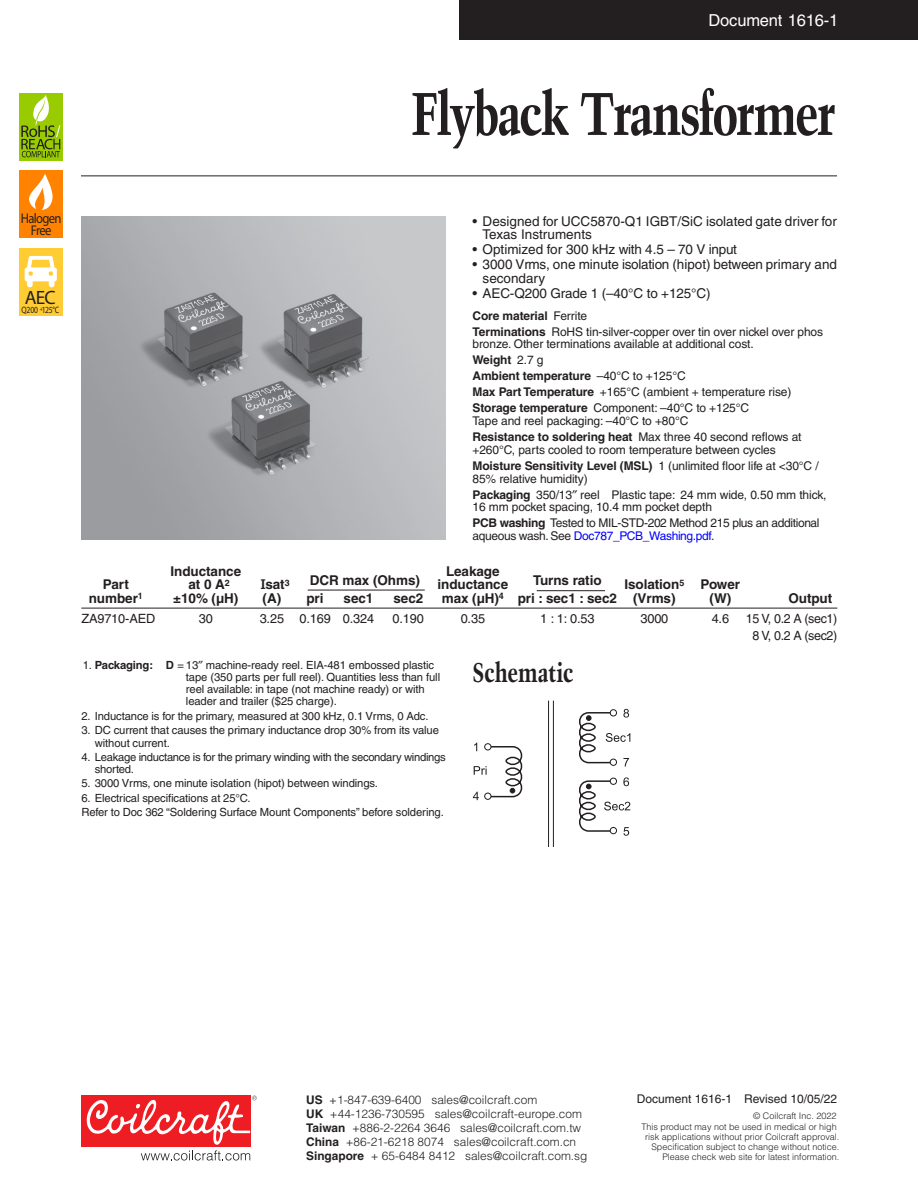
<style>
.page{position:relative;width:918px;height:1188px;background:#fff}
.page>*{position:absolute;margin:0;border:0;box-sizing:border-box;transform-origin:0 0}
.Headline{font:700 condensed 60px "Trump Mediaeval";letter-spacing:-.04em;color:#231f20}
.Subhead_-_18_Point_T{font:700 condensed 27px "Trump Mediaeval";letter-spacing:-.015em;color:#231f20}
.t1{font:19.35px "Myriad Pro";color:#231f20}
.Document_number{font:16.5px "Helvetica";letter-spacing:-.01em;color:#fff}
.t2{font:14.1px/11.7px "Myriad Pro";letter-spacing:-.055em;color:#231f20;text-align:center;scale:.9 1}
.t3{font:13.5px/13.5px "Helvetica";color:#231f20}
.Specs_Head{font:700 13.5px "Helvetica";letter-spacing:-.005em;color:#231f20}
.Specs{font:12.75px "Helvetica";letter-spacing:-.01em;color:#231f20}
.Specs-2{font:12.75px/16.5px "Helvetica";letter-spacing:-.03em;color:#231f20;text-align:center}
.Points{font:12px/12.8px "Helvetica";letter-spacing:-.01em;color:#231f20}
.Points-2{font:12px/12.8px "Helvetica";letter-spacing:-.03em;color:#231f20}
.Points-3{font:700 12px "Helvetica";letter-spacing:-.01em;color:#231f20}
.t4{font:300 11.85px/14.1px "Helvetica";color:#231f20}
.Notes{font:11.25px/12.5px "Helvetica";letter-spacing:-.01em;color:#231f20}
.Note_Tol_Ter_Pac{font:11.25px/12px "Helvetica";letter-spacing:-.01em;color:#231f20}
.t5{font:9.3px "Myriad Pro";letter-spacing:-.015em;color:#231f20;scale:.81 1}
.t6{font:300 9px/10.1px "Helvetica";color:#231f20;text-align:right}
.s1{font-size:6.6px}
.s2{font-weight:400}
.s3{font-weight:700}
.s4{color:#00f}
.s5{font-family:"Glypha"}
</style>
<div class="page">
<div style="left:459px;top:0;width:459px;height:40px;background:#231f20"></div>
<hr style="left:81px;top:176px;width:756px;height:1px;background:#231f20">
<div style="left:81px;top:1096px;width:169px;height:51px;background:#ee1d23"></div>
<svg style="left:86px;top:1096px;width:171px;height:65px"></svg>
<div style="left:19px;top:248px;width:44px;height:68px;background:#fc3"></div>
<svg style="left:25px;top:256px;width:32px;height:31px"></svg>
<div style="left:19px;top:171px;width:44px;height:67px;background:#ff8300"></div>
<svg style="left:29px;top:174px;width:24px;height:36px"></svg>
<div style="left:19px;top:93px;width:44px;height:67px;background:#9c0"></div>
<svg style="left:21px;top:95px;width:39px;height:62px"></svg>
<hr style="left:81px;top:608px;width:756px;height:1px;background:#231f20">
<hr style="left:308px;top:590px;width:117px;height:1px;background:#231f20">
<hr style="left:537px;top:590px;width:68px;height:1px;background:#231f20">
<img style="left:81px;top:216px;width:364px;height:324px">
<hr style="left:553px;top:701px;width:1px;height:146px;background:#231f20">
<hr style="left:548px;top:701px;width:1px;height:146px;background:#231f20">
<svg style="left:473px;top:743px;width:50px;height:57px"></svg>
<svg style="left:579px;top:709px;width:51px;height:57px"></svg>
<svg style="left:579px;top:777px;width:51px;height:59px"></svg>
<p class="Document_number" style="left:709px;top:11px;width:131px">Document 1616-1</p>
<p class="Headline" style="left:411px;top:76px;width:426px">Flyback Transformer</p>
<p class="t2" style="left:21px;top:212px;width:47px">Halogen<br>Free</p>
<h3 class="t1" style="left:25px;top:286px;width:32px">AEC</h3>
<p class="t5" style="left:22px;top:304px;width:48px">Q200 <span class="s1">+</span>125°C</p>
<p class="t3" style="left:483px;top:214px;width:356px;text-indent:-10px">• Designed for UCC5870-Q1 IGBT/SiC isolated gate driver for<br>Texas Instruments</p>
<p class="t3" style="left:472px;top:243px;width:266px">• Optimized for 300 kHz with 4.5 – 70 V input</p>
<p class="t3" style="left:483px;top:258px;width:356px;text-indent:-10px">• 3000 Vrms, one minute isolation (hipot) between primary and secondary</p>
<p class="t3" style="left:472px;top:287px;width:240px">• AEC-Q200 Grade 1 (–40°C to +125°C)</p>
<p class="Points-3" style="left:472px;top:308px;width:116px">Core material <span class="s2">Ferrite</span></p>
<p class="Points" style="left:472px;top:325px;width:352px"><span class="s3">Terminations</span> RoHS tin-silver-copper over tin over nickel over phos bronze. Other terminations available at additional cost.</p>
<p class="Points-3" style="left:472px;top:353px;width:72px">Weight <span class="s2">2.7 g</span></p>
<p class="Points-3" style="left:472px;top:369px;width:215px">Ambient temperature <span class="s2">–40°C to +125°C</span></p>
<p class="Points" style="left:472px;top:386px;width:320px"><span class="s3">Max Part Temperature</span> +165°C (ambient + temperature rise)</p>
<p class="Points" style="left:472px;top:402px;width:278px"><span class="s3">Storage temperature</span> Component: –40°C to +125°C<br>Tape and reel packaging: –40°C to +80°C</p>
<p class="Points" style="left:472px;top:430px;width:331px"><span class="s3">Resistance to soldering heat</span> Max three 40 second reflows at +260°C, parts cooled to room temperature between cycles</p>
<p class="Points" style="left:472px;top:459px;width:348px"><span class="s3">Moisture Sensitivity Level (MSL)</span> 1 (unlimited floor life at &lt;30°C /<br>85% relative humidity)</p>
<p class="Points" style="left:472px;top:488px;width:356px"><span class="s3">Packaging</span> 350/13 reel Plastic tape: 24 mm wide, 0.50 mm thick,<br>16 mm pocket spacing, 10.4 mm pocket depth</p>
<p class="Points-2" style="left:472px;top:517px;width:349px"><span class="s3">PCB washing</span> Tested to MIL-STD-202 Method 215 plus an additional aqueous wash. See <span class="s4">Doc787_PCB_Washing.pdf</span>.</p>
<p class="Specs_Head" style="left:171px;top:563px;width:72px">Inductance</p>
<p class="Specs_Head" style="left:446px;top:563px;width:55px">Leakage</p>
<p class="Specs_Head" style="left:103px;top:576px;width:27px">Part</p>
<p class="Specs_Head" style="left:189px;top:576px;width:43px">at 0 A<sup>2</sup></p>
<p class="Specs_Head" style="left:261px;top:576px;width:30px"><span class="s5">I</span>sat<sup>3</sup></p>
<p class="Specs_Head" style="left:310px;top:572px;width:112px">DCR max (Ohms)</p>
<p class="Specs_Head" style="left:438px;top:576px;width:72px">inductance</p>
<p class="Specs_Head" style="left:533px;top:572px;width:70px">Turns ratio</p>
<p class="Specs_Head" style="left:624px;top:576px;width:117px">Isolation<sup>5</sup> Power</p>
<p class="Specs_Head" style="left:89px;top:590px;width:55px">number<sup>1</sup></p>
<p class="Specs_Head" style="left:173px;top:590px;width:67px">±10% (µH)</p>
<p class="Specs_Head" style="left:263px;top:590px;width:62px">(A) pri</p>
<p class="Specs_Head" style="left:344px;top:590px;width:31px">sec1</p>
<p class="Specs_Head" style="left:393px;top:590px;width:31px">sec2</p>
<p class="Specs_Head" style="left:442px;top:590px;width:235px">max (µH)<sup>4</sup> pri : sec1 : sec2 (Vrms)</p>
<p class="Specs_Head" style="left:710px;top:590px;width:23px">(W)</p>
<p class="Specs_Head" style="left:788px;top:590px;width:45px">Output</p>
<p class="Specs" style="left:81px;top:611px;width:75px">ZA9710-AED</p>
<p class="Specs" style="left:199px;top:611px;width:16px">30</p>
<p class="Specs" style="left:260px;top:611px;width:116px">3.25 0.169 0.324</p>
<p class="Specs" style="left:392px;top:611px;width:33px">0.190</p>
<p class="Specs" style="left:461px;top:611px;width:26px">0.35</p>
<p class="Specs" style="left:540px;top:611px;width:56px">1 : 1: 0.53</p>
<p class="Specs" style="left:640px;top:611px;width:29px">3000</p>
<p class="Specs" style="left:712px;top:611px;width:19px">4.6</p>
<p class="Specs-2" style="left:746px;top:610px;width:93px">15 V, 0.2 A (sec1)<br>8 V, 0.2 A (sec2)</p>
<p class="Note_Tol_Ter_Pac" style="left:186px;top:659px;width:256px;text-indent:-103px">1. <span class="s3">Packaging: D</span> = 13 machine-ready reel. EIA-481 embossed plastic tape (350 parts per full reel). Quantities less than full reel available: in tape (not machine ready) or with leader and trailer ($25 charge).</p>
<p class="Notes" style="left:81px;top:710px;width:349px">2. Inductance is for the primary, measured at 300 kHz, 0.1 Vrms, 0 Adc.</p>
<p class="Notes" style="left:95px;top:724px;width:346px;text-indent:-14px">3. DC current that causes the primary inductance drop 30% from its value without current.</p>
<p class="Notes" style="left:95px;top:751px;width:353px;text-indent:-14px">4. Leakage inductance is for the primary winding with the secondary windings shorted.</p>
<p class="Notes" style="left:81px;top:777px;width:298px">5. 3000 Vrms, one minute isolation (hipot) between windings.</p>
<p class="Notes" style="left:81px;top:791px;width:171px">6. Electrical specifications at 25°C.</p>
<p class="Notes" style="left:81px;top:806px;width:364px">Refer to Doc 362 “Soldering Surface Mount Components” before soldering.</p>
<p class="Subhead_-_18_Point_T" style="left:472px;top:655px;width:103px">Schematic</p>
<p class="t4" style="left:306px;top:1093px;width:283px"><span class="s3">US</span> +1-847-639-6400 sales@coilcraft.com<br><span class="s3">UK</span> +44-1236-730595 sales@coilcraft-europe.com <span class="s3">Taiwan</span> +886-2-2264 3646 sales@coilcraft.com.tw <span class="s3">China</span> +86-21-6218 8074 sales@coilcraft.com.cn <span class="s3">Singapore</span> + 65-6484 8412 sales@coilcraft.com.sg</p>
<p class="Points" style="left:637px;top:1092px;width:202px">Document 1616-1 Revised 10/05/22</p>
<p class="t6" style="left:642px;top:1110px;width:197px;line-height:11.4px">© Coilcraft Inc. 2022<br>This product may not be used in medical or high</p>
<p class="t6" style="left:645px;top:1132px;width:196px">risk applications without prior Coilcraft approval.<br>Specification subject to change without notice.<br>Please check web site for latest information.</p>
</div>
